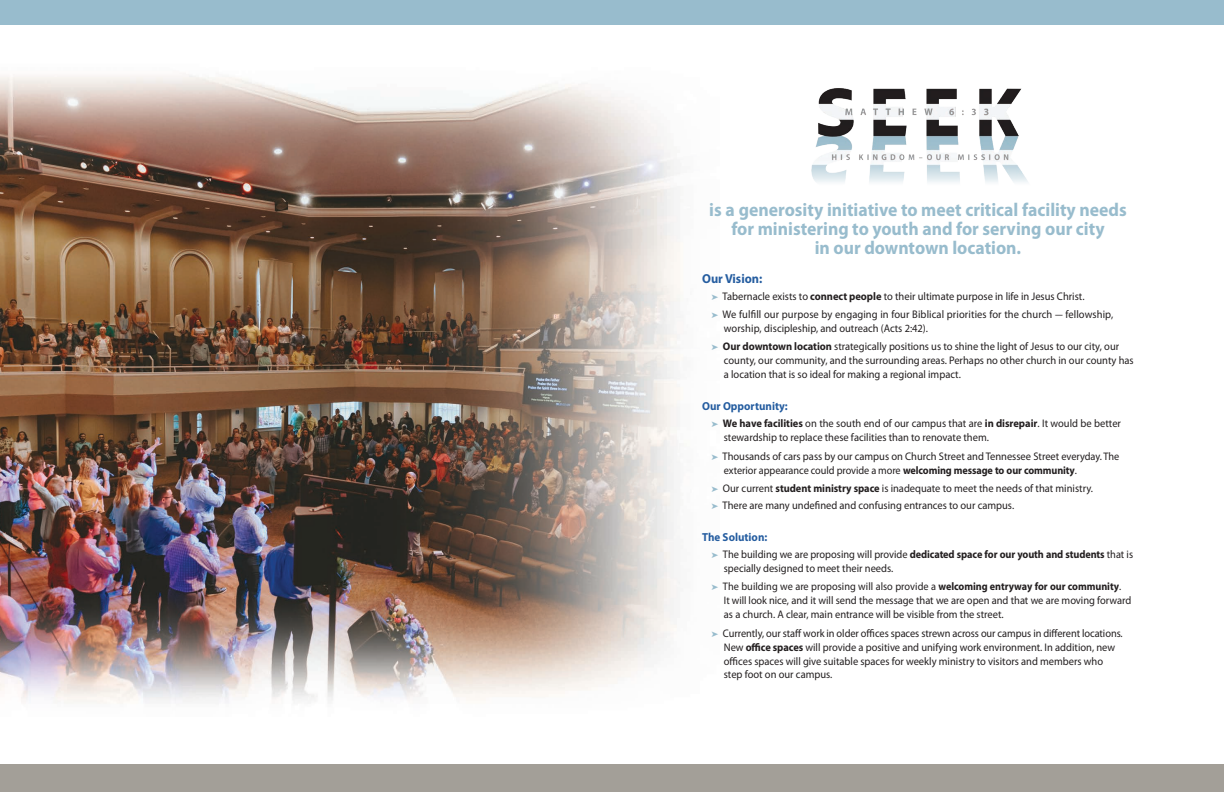
<style>
.page{position:relative;width:1224px;height:792px;background:#fff}
.page>*{position:absolute;margin:0;border:0;box-sizing:border-box;transform-origin:0 0}
.t1{font:700 18.6px/19.4px "Myriad Pro";color:#98bccd;text-align:center;scale:.95 1}
.t2{font:700 13px "Myriad Pro";color:#255da0;scale:.95 1}
.t3{font:700 11.6px "Myriad Pro";color:#255da0;scale:.95 1}
.t4{font:11px/14px "Myriad Pro";color:#231f20;scale:.95 1}
.t5{font:11px/14px "Myriad Pro";color:#231f20;scale:.94 1}
.t6{font:10.9px "Myriad Pro";letter-spacing:-.005em;color:#231f20;scale:.94 1}
.s1{color:#98bccd}
.s2{font-weight:700}
.s3{font-size:10.9px}
</style>
<div class="page">
<img style="left:0;top:24px;width:1224px;height:741px">
<div style="left:0;top:0;width:1224px;height:24px;background:#98bccd"></div>
<div style="left:0;top:765px;width:1224px;height:27px;background:#a39f98"></div>
<img style="left:799px;top:85px;width:238px;height:105px">
<p class="t1" style="left:709px;top:200px;width:441px">is a generosity initiative to meet critical facility needs for ministering to youth and for serving our city<br>in our downtown location.</p>
<p class="t2" style="left:702px;top:271px;width:65px">Our Vision:</p>
<p class="t4" style="left:712px;top:289px;width:394px"><span class="s1">➤</span> Tabernacle exists to <span class="s2">connect people</span> to their ultimate purpose in life in Jesus Christ.</p>
<p class="t4" style="left:724px;top:308px;width:411px;text-indent:-12px"><span class="s1">➤</span> We fulfill our purpose by engaging in four Biblical priorities for the church — fellowship, worship, discipleship, and outreach (Acts 2:42).</p>
<p class="t4" style="left:724px;top:340px;width:433px;text-indent:-12px"><span class="s1">➤</span> <span class="s2">Our downtown location</span> strategically positions us to shine the light of Jesus to our city, our county, our community, and the surrounding areas. Perhaps no other church in our county has a location that is so ideal for making a regional impact.</p>
<p class="t3" style="left:702px;top:400px;width:92px">Our Opportunity:</p>
<p class="t4" style="left:724px;top:417px;width:420px;text-indent:-12px"><span class="s1">➤</span> <span class="s2">We have facilities</span> on the south end of our campus that are <span class="s2">in disrepair</span>. It would be better stewardship to replace these facilities than to renovate them.</p>
<p class="t4" style="left:712px;top:449px;width:431px"><span class="s1">➤</span> Thousands of cars pass by our campus on Church Street and Tennessee Street <span class="s3">everyday. The</span></p>
<p class="t6" style="left:724px;top:464px;width:377px">exterior appearance could provide a more <span class="s2">welcoming message to our community</span>.</p>
<p class="t4" style="left:712px;top:481px;width:403px"><span class="s1">➤</span> Our current <span class="s2">student ministry space</span> is inadequate to meet the needs of that ministry.</p>
<p class="t4" style="left:712px;top:499px;width:320px"><span class="s1">➤</span> There are many undefined and confusing entrances to our campus.</p>
<p class="t3" style="left:702px;top:530px;width:70px">The Solution:</p>
<p class="t5" style="left:724px;top:548px;width:437px;text-indent:-12px"><span class="s1">➤</span> The building we are proposing will provide <span class="s2">dedicated space for our youth and students</span> that is specially designed to meet their needs.</p>
<p class="t6" style="left:712px;top:581px;width:437px"><span class="s1">➤</span> The building we are proposing will also provide a <span class="s2">welcoming entryway for our community</span>.</p>
<p class="t4" style="left:724px;top:594px;width:430px"><span class="s3">It will look</span> nice, and it will send the message that we are open and that we are moving forward as a church. A clear, main entrance will be visible from the street.</p>
<p class="t5" style="left:724px;top:626px;width:426px;text-indent:-12px"><span class="s1">➤</span> Currently, our staff work in older offices spaces strewn across our campus in different locations.<br>New <span class="s2">office spaces</span> will provide a positive and unifying work environment. In addition, new offices spaces will give suitable spaces for weekly ministry to visitors and members who step foot on our campus.</p>
</div>
